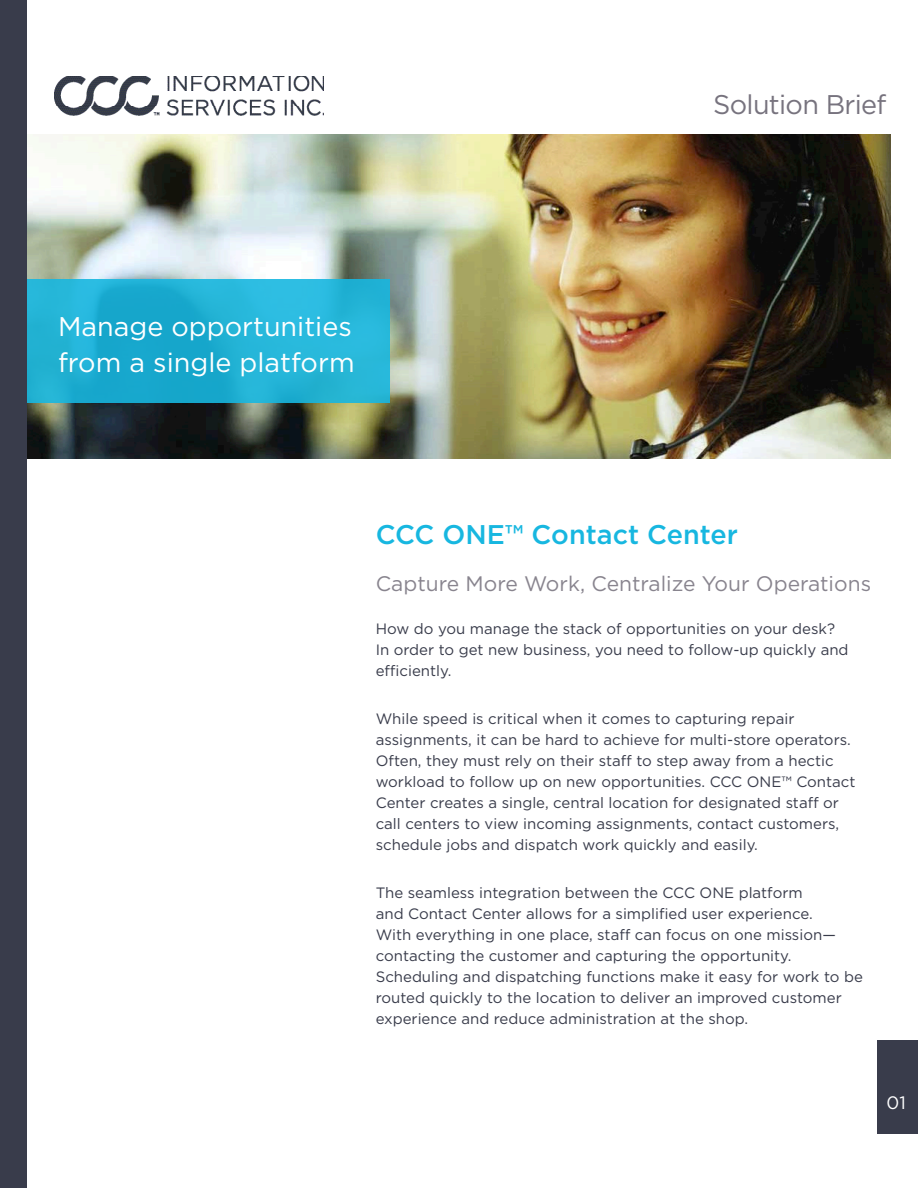
<style>
.page{position:relative;width:918px;height:1188px;background:#fff}
.page>*{position:absolute;margin:0;border:0;box-sizing:border-box;transform-origin:0 0}
.t1{font:27px/36px "Gotham";color:#fff}
.t2{font:500 27px "Gotham";color:#17b7e0}
.t3{font:27px "Gotham";letter-spacing:-.025em;color:#77737e}
.t4{font:21px "Gotham";color:#88848e}
.t5{font:18px "Gotham";color:#fff}
.Paragraph_Style_1{font:15px/21px "Gotham";color:#393c4b}
</style>
<div class="page">
<img style="left:27px;top:134px;width:864px;height:324px">
<div style="left:27px;top:280px;width:363px;height:123px;background:linear-gradient(to right,#1babcf,#27b7da)"></div>
<div style="left:0;top:0;width:27px;height:1188px;background:#393c4b"></div>
<img style="left:54px;top:76px;width:270px;height:39px">
<div style="left:878px;top:1040px;width:40px;height:94px;background:#393c4b"></div>
<p class="t3" style="left:713px;top:88px;width:175px">Solution Brief</p>
<p class="t1" style="left:58px;top:308px;width:298px">Manage opportunities from a single platform</p>
<p class="t2" style="left:376px;top:517px;width:364px">CCC ONE™ Contact Center</p>
<p class="t4" style="left:376px;top:570px;width:497px">Capture More Work, Centralize Your Operations</p>
<p class="Paragraph_Style_1" style="left:376px;top:617px;width:474px">How do you manage the stack of opportunities on your desk?<br>In order to get new business, you need to follow-up quickly and efficiently.</p>
<p class="Paragraph_Style_1" style="left:376px;top:707px;width:481px">While speed is critical when it comes to capturing repair assignments, it can be hard to achieve for multi-store operators.<br>Often, they must rely on their staff to step away from a hectic workload to follow up on new opportunities. CCC ONE™ Contact Center creates a single, central location for designated staff or call centers to view incoming assignments, contact customers, schedule jobs and dispatch work quickly and easily.</p>
<p class="Paragraph_Style_1" style="left:376px;top:881px;width:489px">The seamless integration between the CCC ONE platform<br>and Contact Center allows for a simplified user experience.<br>With everything in one place, staff can focus on one mission— contacting the customer and capturing the opportunity.<br>Scheduling and dispatching functions make it easy for work to be routed quickly to the location to deliver an improved customer experience and reduce administration at the shop.</p>
<p class="t5" style="left:886px;top:1091px;width:21px">01</p>
</div>
